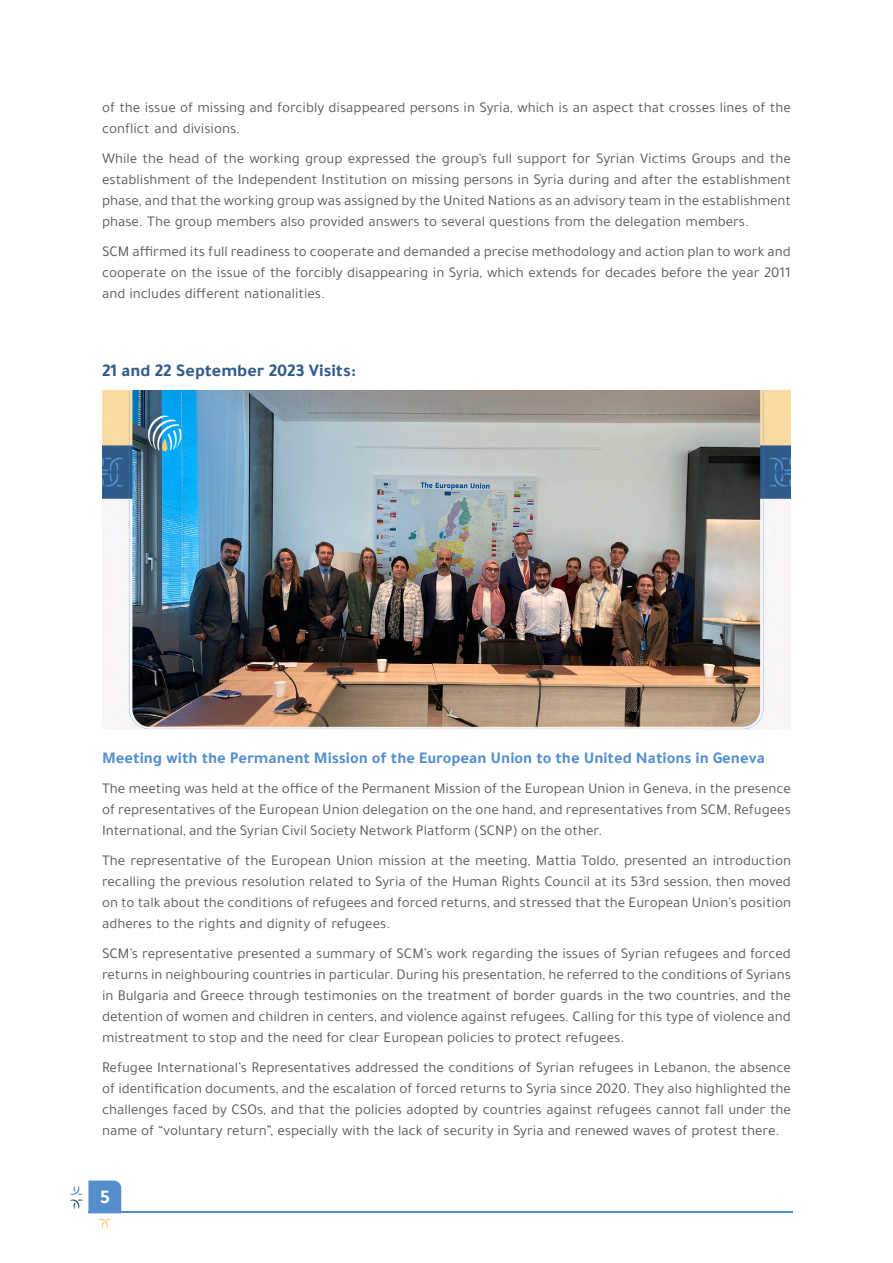
<style>
.page{position:relative;width:893px;height:1263px;background:#fff}
.page>*{position:absolute;margin:0;border:0;box-sizing:border-box;transform-origin:0 0}
.t1{font:700 19.5px "Tajawal";color:#fff}
.t2{font:700 18px "Tajawal";color:#315b8a}
.t3{font:700 16.5px "Tajawal";color:#548fcc}
.t4{font:15px/21px "Tajawal";color:#58595b;text-align:justify}
</style>
<div class="page">
<svg style="left:99px;top:1219px;width:12px;height:9px"></svg>
<svg style="left:70px;top:1180px;width:51px;height:31px"></svg>
<hr style="left:88px;top:1211px;width:705px;height:2px;background:#548fcc">
<img style="left:102px;top:391px;width:689px;height:339px">
<p class="t4" style="left:102px;top:97px;width:690px">of the issue of missing and forcibly disappeared persons in Syria, which is an aspect that crosses lines of the conflict and divisions.</p>
<p class="t4" style="left:102px;top:148px;width:690px">While the head of the working group expressed the groups’ full support for Syrian Victims Groups and the establishment of the Independent Institution on missing persons in Syria during and after the establishment phase, and that the working group was assigned by the United Nations as an advisory team in the establishment phase. The group members also provided answers to several questions from the delegation members.</p>
<p class="t4" style="left:102px;top:241px;width:690px">SCM affirmed its full readiness to cooperate and demanded a precise methodology and action plan to work and cooperate on the issue of the forcibly disappearing in Syria, which extends for decades before the year 2011 and includes different nationalities.</p>
<p class="t2" style="left:102px;top:357px;width:255px">21 and 22 September 2023 Visits:</p>
<p class="t3" style="left:102px;top:745px;width:664px">Meeting with the Permanent Mission of the European Union to the United Nations in Geneva</p>
<p class="t4" style="left:102px;top:778px;width:690px">The meeting was held at the office of the Permanent Mission of the European Union in Geneva in, the presence of representatives of the European Union delegation on the one hand, and representatives from SCM, Refugees International, and the Syrian Civil Society Network Platform (SCNP) on the other.</p>
<p class="t4" style="left:102px;top:850px;width:690px">The representative of the European Union mission at the meeting, Mattia Toldo, presented an introduction recalling the previous resolution related to Syria of the Human Rights Council at its 53rd session, then moved on to talk about the conditions of refugees and forced returns, and stressed that the European Unions’ position adheres to the rights and dignity of refugees.</p>
<p class="t4" style="left:102px;top:943px;width:690px">SCM s’ representative presented a summary of SCM s’ work regarding the issues of Syrian refugees and forced returns in neighbouring countries in particular. During his presentation, he referred to the conditions of Syrians in Bulgaria and Greece through testimonies on the treatment of border guards in the two countries, and the detention of women and children in centers, and violence against refugees. Calling for this type of violence and mistreatment to stop and the need for clear European policies to protect refugees.</p>
<p class="t4" style="left:102px;top:1057px;width:690px">Refugee International s’ Representatives addressed the conditions of Syrian refugees in Lebanon, the absence of identification documents, and the escalation of forced returns to Syria since 2020. They also highlighted the challenges faced by CSOs, and that the policies adopted by countries against refugees cannot fall under the name of “voluntary return ,” especially with the lack of security in Syria and renewed waves of protest there.</p>
<h1 class="t1" style="left:100px;top:1182px;width:11px">5</h1>
</div>
